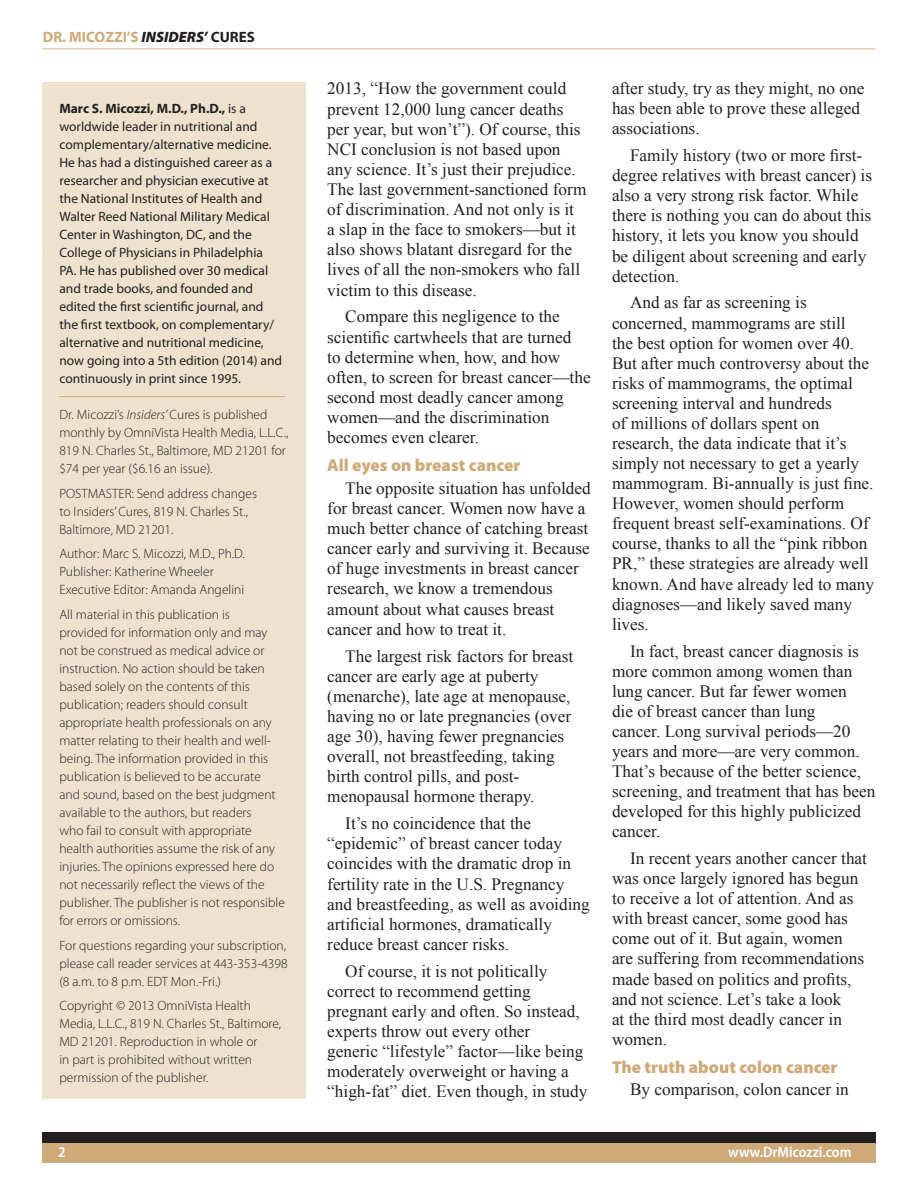
<style>
.page{position:relative;width:918px;height:1188px;background:#fff}
.page>*{position:absolute;margin:0;border:0;box-sizing:border-box;transform-origin:0 0}
.t1{font:17.25px/20.1px "Times New Roman";color:#231f20}
.t2{font:900 17.25px "Myriad Pro";color:#ceaa78}
.t3{font:700 15px "Myriad Pro";color:#ceaa78}
.t4{font:600 semi-condensed 15px "Myriad Pro";color:#fff}
.t5{font:300 13.5px/18px "Myriad Pro";color:#231f20}
.t6{font:13.5px/18px "Myriad Pro";color:#231f20}
.s1{font-weight:900;font-style:italic;color:#231f20}
.s2{color:#231f20}
.s3{font-weight:700}
.s4{font-style:italic}
</style>
<div class="page">
<hr style="left:43px;top:48px;width:832px;height:1px;background:#e5d0b4">
<div style="left:43px;top:1137px;width:833px;height:26px;background:#ceaa78"></div>
<div style="left:43px;top:1132px;width:833px;height:11px;background:#231f20"></div>
<div style="left:43px;top:82px;width:263px;height:1017px;background:#eee2cf"></div>
<hr style="left:59px;top:396px;width:226px;height:1px;background:#ceaa78">
<p class="t3" style="left:43px;top:27px;width:213px">DR. MICOZZI’S <span class="s1">INSIDERS’</span> <span class="s2">CURES</span></p>
<p class="t6" style="left:59px;top:99px;width:224px"><span class="s3">Marc S. Micozzi, M.D., Ph.D.,</span> is a worldwide leader in nutritional and complementary/alternative medicine.<br>He has had a distinguished career as a researcher and physician executive at the National Institutes of Health and Walter Reed National Military Medical Center in Washington, DC, and the College of Physicians in Philadelphia PA. He has published over 30 medical and trade books, and founded and edited the first scientific journal, and the first textbook, on complementary/ alternative and nutritional medicine, now going into a 5th edition (2014) and continuously in print since 1995.</p>
<p class="t5" style="left:59px;top:406px;width:230px">Dr. Micozzi’s <span class="s4">Insiders’</span> Cures is published monthly by OmniVista Health Media, L.L.C., 819 N. Charles St., Baltimore, MD 21201 for $74 per year ($6.16 an issue).</p>
<p class="t5" style="left:59px;top:484px;width:199px">POSTMASTER: Send address changes to Insiders’ Cures, 819 N. Charles St.,<br>Baltimore, MD 21201.</p>
<p class="t5" style="left:59px;top:545px;width:187px">Author: Marc S. Micozzi, M.D., Ph.D.<br>Publisher: Katherine Wheeler<br>Executive Editor: Amanda Angelini</p>
<p class="t5" style="left:59px;top:606px;width:227px">All material in this publication is<br>provided for information only and may not be construed as medical advice or instruction. No action should be taken based solely on the contents of this publication; readers should consult appropriate health professionals on any matter relating to their health and well&shy;being. The information provided in this publication is believed to be accurate and sound, based on the best judgment available to the authors, but readers<br>who fail to consult with appropriate health authorities assume the risk of any injuries. The opinions expressed here do not necessarily reflect the views of the publisher. The publisher is not responsible for errors or omissions.</p>
<p class="t5" style="left:59px;top:936px;width:230px;text-align:justify">For questions regarding your subscription, please call reader services at 443-353-4398 (8 a.m. to 8 p.m. EDT Mon.-Fri.)</p>
<p class="t5" style="left:59px;top:997px;width:223px">Copyright © 2013 OmniVista Health Media, L.L.C., 819 N. Charles St., Baltimore, MD 21201. Reproduction in whole or<br>in part is prohibited without written permission of the publisher.</p>
<p class="t1" style="left:327px;top:78px;width:261px">2013, “How the government could prevent 12,000 lung cancer deaths per year, but won’t”). Of course, this NCI conclusion is not based upon any science. It’s just their prejudice.<br>The last government-sanctioned form of discrimination. And not only is it<br>a slap in the face to smokers—but it also shows blatant disregard for the lives of all the non-smokers who fall victim to this disease.</p>
<p class="t1" style="left:327px;top:306px;width:265px;text-indent:18px">Compare this negligence to the scientific cartwheels that are turned<br>to determine when, how, and how often, to screen for breast cancer—the second most deadly cancer among women—and the discrimination becomes even clearer.</p>
<p class="t2" style="left:327px;top:456px;width:195px">All eyes on breast cancer</p>
<p class="t1" style="left:327px;top:478px;width:265px;text-indent:18px">The opposite situation has unfolded for breast cancer. Women now have a much better chance of catching breast cancer early and surviving it. Because of huge investments in breast cancer research, we know a tremendous amount about what causes breast cancer and how to treat it.</p>
<p class="t1" style="left:327px;top:645px;width:248px;text-indent:18px">The largest risk factors for breast cancer are early age at puberty (menarche), late age at menopause, having no or late pregnancies (over age 30), having fewer pregnancies overall, not breastfeeding, taking birth control pills, and post&shy;menopausal hormone therapy.</p>
<p class="t1" style="left:327px;top:813px;width:264px;text-indent:18px">It’s no coincidence that the “epidemic” of breast cancer today coincides with the dramatic drop in fertility rate in the U.S. Pregnancy and breastfeeding, as well as avoiding artificial hormones, dramatically reduce breast cancer risks.</p>
<p class="t1" style="left:327px;top:961px;width:262px;text-indent:18px">Of course, it is not politically correct to recommend getting pregnant early and often. So instead, experts throw out every other<br>generic “lifestyle” factor—like being moderately overweight or having a “high-fat” diet. Even though, in study</p>
<p class="t1" style="left:612px;top:78px;width:254px">after study, try as they might, no one has been able to prove these alleged associations.</p>
<p class="t1" style="left:612px;top:145px;width:262px;text-indent:18px">Family history (two or more first&shy;degree relatives with breast cancer) is also a very strong risk factor. While there is nothing you can do about this history, it lets you know you should be diligent about screening and early detection.</p>
<p class="t1" style="left:612px;top:292px;width:264px;text-indent:18px">And as far as screening is concerned, mammograms are still<br>the best option for women over 40.<br>But after much controversy about the risks of mammograms, the optimal screening interval and hundreds<br>of millions of dollars spent on research, the data indicate that it’s simply not necessary to get a yearly mammogram. Bi-annually is just fine.<br>However, women should perform frequent breast self-examinations. Of course, thanks to all the “pink ribbon<br>PR,” these strategies are already well known. And have already led to many diagnoses—and likely saved many lives.</p>
<p class="t1" style="left:612px;top:640px;width:265px;text-indent:18px">In fact, breast cancer diagnosis is more common among women than lung cancer. But far fewer women<br>die of breast cancer than lung<br>cancer. Long survival periods—20 years and more—are very common.<br>That’s because of the better science, screening, and treatment that has been developed for this highly publicized cancer.</p>
<p class="t1" style="left:612px;top:848px;width:257px;text-indent:18px">In recent years another cancer that was once largely ignored has begun to receive a lot of attention. And as with breast cancer, some good has come out of it. But again, women are suffering from recommendations made based on politics and profits, and not science. Let’s take a look<br>at the third most deadly cancer in women.</p>
<p class="t2" style="left:612px;top:1057px;width:227px">The truth about colon cancer</p>
<p class="t1" style="left:630px;top:1079px;width:220px">By comparison, colon cancer in</p>
<p class="t4" style="left:58px;top:1143px;width:9px">2</p>
<p class="t4" style="left:728px;top:1144px;width:125px">www.DrMicozzi.com</p>
</div>
